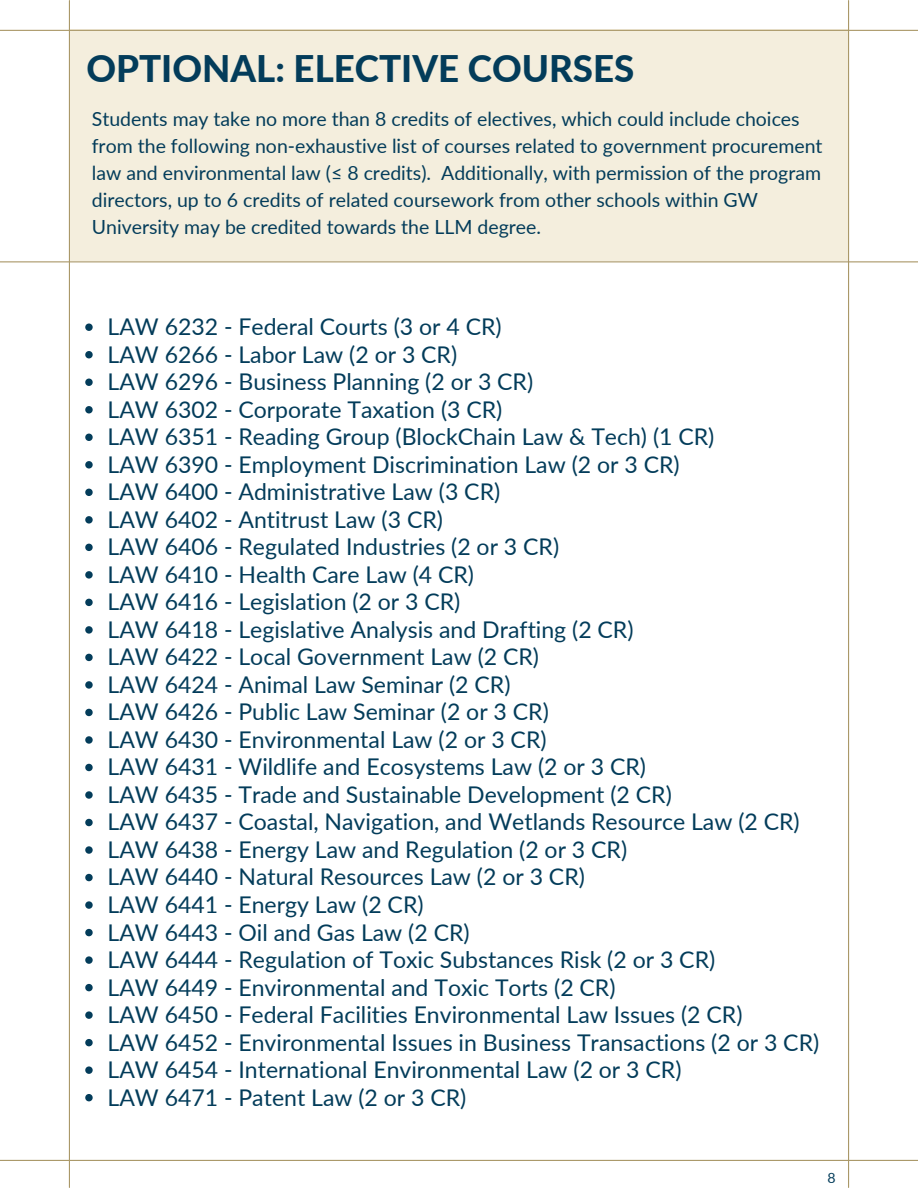
<style>
.page{position:relative;width:918px;height:1188px;background:#fff}
.page>*{position:absolute;margin:0;border:0;box-sizing:border-box;transform-origin:0 0}
.t1{font:800 36.75px "Lato";color:#033c5a}
.t2{font:23.1px "Lato";color:#033c5a}
.t3{font:19.5px/27px "Lato";color:#033c5a}
.t4{font:14.1px "Lato";color:#033c5a}
</style>
<div class="page">
<hr style="left:69px;top:1px;width:1px;height:1186px;background:#aa9868">
<hr style="left:0;top:1160px;width:918px;height:1px;background:#aa9868">
<svg style="left:85px;top:324px;width:8px;height:7px"></svg>
<svg style="left:85px;top:351px;width:8px;height:7px"></svg>
<svg style="left:85px;top:379px;width:8px;height:7px"></svg>
<svg style="left:85px;top:406px;width:8px;height:7px"></svg>
<svg style="left:85px;top:434px;width:8px;height:7px"></svg>
<svg style="left:85px;top:461px;width:8px;height:8px"></svg>
<svg style="left:85px;top:489px;width:8px;height:7px"></svg>
<svg style="left:85px;top:516px;width:8px;height:8px"></svg>
<svg style="left:85px;top:544px;width:8px;height:7px"></svg>
<svg style="left:85px;top:571px;width:8px;height:8px"></svg>
<svg style="left:85px;top:599px;width:8px;height:7px"></svg>
<svg style="left:85px;top:626px;width:8px;height:8px"></svg>
<svg style="left:85px;top:654px;width:8px;height:7px"></svg>
<svg style="left:85px;top:681px;width:8px;height:8px"></svg>
<svg style="left:85px;top:709px;width:8px;height:7px"></svg>
<svg style="left:85px;top:736px;width:8px;height:8px"></svg>
<svg style="left:85px;top:764px;width:8px;height:7px"></svg>
<svg style="left:85px;top:791px;width:8px;height:8px"></svg>
<svg style="left:85px;top:819px;width:8px;height:7px"></svg>
<svg style="left:85px;top:846px;width:8px;height:8px"></svg>
<svg style="left:85px;top:874px;width:8px;height:7px"></svg>
<svg style="left:85px;top:901px;width:8px;height:8px"></svg>
<svg style="left:85px;top:929px;width:8px;height:7px"></svg>
<svg style="left:85px;top:956px;width:8px;height:8px"></svg>
<svg style="left:85px;top:984px;width:8px;height:7px"></svg>
<svg style="left:85px;top:1011px;width:8px;height:8px"></svg>
<svg style="left:85px;top:1039px;width:8px;height:7px"></svg>
<svg style="left:85px;top:1066px;width:8px;height:8px"></svg>
<svg style="left:85px;top:1094px;width:8px;height:7px"></svg>
<div style="left:70px;top:30px;width:778px;height:231px;background:#f4eedd"></div>
<hr style="left:0;top:261px;width:918px;height:1px;background:#aa9868">
<hr style="left:0;top:30px;width:918px;height:1px;background:#aa9868">
<hr style="left:848px;top:1px;width:1px;height:1186px;background:#aa9868">
<p class="t1" style="left:86px;top:46px;width:550px">OPTIONAL: ELECTIVE COURSES</p>
<p class="t3" style="left:92px;top:105px;width:732px">Students may take no more than 8 credits of electives, which could include choices from the following non-exhaustive list of courses related to government procurement law and environmental law (≤ 8 credits). Additionally, with permission of the program directors, up to 6 credits of related coursework from other schools within GW University may be credited towards the LLM degree.</p>
<p class="t2" style="left:108px;top:312px;width:396px">LAW 6232 - Federal Courts (3 or 4 CR)</p>
<p class="t2" style="left:108px;top:340px;width:351px">LAW 6266 - Labor Law (2 or 3 CR)</p>
<p class="t2" style="left:108px;top:367px;width:427px">LAW 6296 - Business Planning (2 or 3 CR)</p>
<p class="t2" style="left:108px;top:395px;width:396px">LAW 6302 - Corporate Taxation (3 CR)</p>
<p class="t2" style="left:108px;top:422px;width:608px">LAW 6351 - Reading Group (BlockChain Law &amp; Tech) (1 CR)</p>
<p class="t2" style="left:108px;top:450px;width:574px">LAW 6390 - Employment Discrimination Law (2 or 3 CR)</p>
<p class="t2" style="left:108px;top:477px;width:394px">LAW 6400 - Administrative Law (3 CR)</p>
<p class="t2" style="left:108px;top:505px;width:337px">LAW 6402 - Antitrust Law (3 CR)</p>
<p class="t2" style="left:108px;top:532px;width:453px">LAW 6406 - Regulated Industries (2 or 3 CR)</p>
<p class="t2" style="left:108px;top:560px;width:368px">LAW 6410 - Health Care Law (4 CR)</p>
<p class="t2" style="left:108px;top:588px;width:354px">LAW 6416 - Legislation (2 or 3 CR)</p>
<p class="t2" style="left:108px;top:615px;width:528px">LAW 6418 - Legislative Analysis and Drafting (2 CR)</p>
<p class="t2" style="left:108px;top:643px;width:433px">LAW 6422 - Local Government Law (2 CR)</p>
<p class="t2" style="left:108px;top:670px;width:405px">LAW 6424 - Animal Law Seminar (2 CR)</p>
<p class="t2" style="left:108px;top:698px;width:443px">LAW 6426 - Public Law Seminar (2 or 3 CR)</p>
<p class="t2" style="left:108px;top:725px;width:441px">LAW 6430 - Environmental Law (2 or 3 CR)</p>
<p class="t2" style="left:108px;top:753px;width:540px">LAW 6431 - Wildlife and Ecosystems Law (2 or 3 CR)</p>
<p class="t2" style="left:108px;top:780px;width:566px">LAW 6435 - Trade and Sustainable Development (2 CR)</p>
<p class="t2" style="left:108px;top:808px;width:694px">LAW 6437 - Coastal, Navigation, and Wetlands Resource Law (2 CR)</p>
<p class="t2" style="left:108px;top:835px;width:521px">LAW 6438 - Energy Law and Regulation (2 or 3 CR)</p>
<p class="t2" style="left:108px;top:863px;width:479px">LAW 6440 - Natural Resources Law (2 or 3 CR)</p>
<p class="t2" style="left:108px;top:890px;width:318px">LAW 6441 - Energy Law (2 CR)</p>
<p class="t2" style="left:108px;top:918px;width:364px">LAW 6443 - Oil and Gas Law (2 CR)</p>
<p class="t2" style="left:108px;top:945px;width:609px">LAW 6444 - Regulation of Toxic Substances Risk (2 or 3 CR)</p>
<p class="t2" style="left:108px;top:973px;width:510px">LAW 6449 - Environmental and Toxic Torts (2 CR)</p>
<p class="t2" style="left:108px;top:1000px;width:636px">LAW 6450 - Federal Facilities Environmental Law Issues (2 CR)</p>
<p class="t2" style="left:108px;top:1028px;width:713px">LAW 6452 - Environmental Issues in Business Transactions (2 or 3 CR)</p>
<p class="t2" style="left:108px;top:1055px;width:575px">LAW 6454 - International Environmental Law (2 or 3 CR)</p>
<p class="t2" style="left:108px;top:1083px;width:360px">LAW 6471 - Patent Law (2 or 3 CR)</p>
<p class="t4" style="left:827px;top:1169px;width:10px">8</p>
</div>
